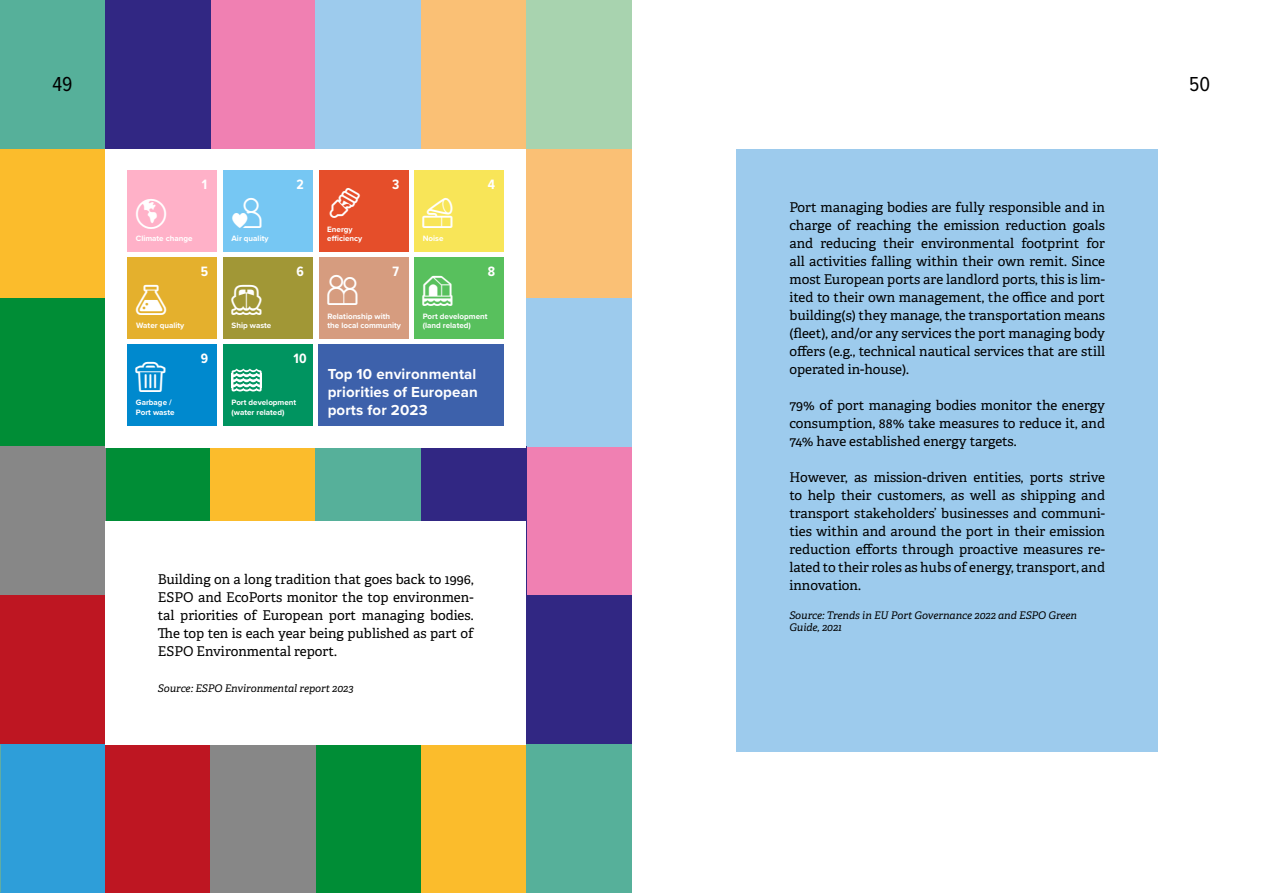
<style>
.page{position:relative;width:1263px;height:893px;background:#fff}
.page>*{position:absolute;margin:0;border:0;box-sizing:border-box;transform-origin:0 0}
.t1{font:30.15px "SS Symbolicons Line";color:#fff}
.t2{font:21px "Proxima Nova Cond";color:#000}
.t3{font:700 15px/18px "Proxima Nova";letter-spacing:.01em;color:#fff;text-align:justify}
.t4{font:700 14.1px "Proxima Nova Cond";color:#fff}
.t5{font:13.5px/18px "Adelle";color:#000;text-align:justify}
.t6{font:italic 10.5px/11.6px "Adelle";color:#000}
.t7{font:700 8.1px/9.6px "Proxima Nova";color:#fff}
</style>
<div class="page">
<div style="left:210px;top:0;width:106px;height:149px;background:#f080b2"></div>
<div style="left:526px;top:446px;width:105px;height:149px;background:#f080b2"></div>
<div style="left:0;top:298px;width:105px;height:148px;background:#008d36"></div>
<div style="left:105px;top:446px;width:105px;height:149px;background:#008d36"></div>
<div style="left:316px;top:744px;width:105px;height:149px;background:#008d36"></div>
<div style="left:0;top:744px;width:105px;height:149px;background:#2e9ed9"></div>
<div style="left:316px;top:0;width:105px;height:149px;background:#9dcbed"></div>
<div style="left:526px;top:298px;width:105px;height:148px;background:#9dcbed"></div>
<div style="left:0;top:149px;width:105px;height:149px;background:#fbbc2c"></div>
<div style="left:210px;top:446px;width:106px;height:149px;background:#fbbc2c"></div>
<div style="left:421px;top:744px;width:105px;height:149px;background:#fbbc2c"></div>
<div style="left:0;top:595px;width:105px;height:149px;background:#be1622"></div>
<div style="left:105px;top:744px;width:105px;height:149px;background:#be1622"></div>
<div style="left:0;top:0;width:105px;height:149px;background:#56b09a"></div>
<div style="left:421px;top:0;width:105px;height:149px;background:#fac075"></div>
<div style="left:526px;top:149px;width:105px;height:149px;background:#fac075"></div>
<div style="left:316px;top:446px;width:105px;height:149px;background:#56b09a"></div>
<div style="left:526px;top:744px;width:105px;height:149px;background:#56b09a"></div>
<div style="left:0;top:446px;width:105px;height:149px;background:#878787"></div>
<div style="left:210px;top:744px;width:106px;height:149px;background:#878787"></div>
<div style="left:105px;top:0;width:105px;height:149px;background:#312783"></div>
<div style="left:421px;top:446px;width:105px;height:149px;background:#312783"></div>
<div style="left:526px;top:595px;width:105px;height:149px;background:#312783"></div>
<div style="left:526px;top:0;width:105px;height:149px;background:#a8d3af"></div>
<div style="left:105px;top:149px;width:421px;height:298px;background:#fff"></div>
<div style="left:414px;top:258px;width:90px;height:81px;background:#58c05d"></div>
<div style="left:223px;top:258px;width:90px;height:81px;background:#a19736"></div>
<div style="left:319px;top:344px;width:185px;height:81px;background:#3d61ab"></div>
<div style="left:127px;top:344px;width:90px;height:81px;background:#0089ce"></div>
<div style="left:127px;top:171px;width:90px;height:81px;background:#ffb1c8"></div>
<div style="left:414px;top:171px;width:90px;height:81px;background:#f8e558"></div>
<div style="left:319px;top:258px;width:90px;height:81px;background:#d69c7f"></div>
<div style="left:319px;top:171px;width:90px;height:81px;background:#e54e2a"></div>
<div style="left:127px;top:258px;width:90px;height:81px;background:#e4b02d"></div>
<div style="left:223px;top:171px;width:90px;height:81px;background:#76c7f3"></div>
<div style="left:223px;top:344px;width:90px;height:81px;background:#009460"></div>
<svg style="left:232px;top:369px;width:30px;height:22px"></svg>
<div style="left:105px;top:521px;width:421px;height:223px;background:#fff"></div>
<div style="left:737px;top:149px;width:421px;height:602px;background:#9dcbed"></div>
<h2 class="t2" style="left:53px;top:69px;width:22px">49</h2>
<h2 class="t2" style="left:1189px;top:69px;width:23px">50</h2>
<p class="t4" style="left:202px;top:174px;width:7px">1</p>
<p class="t7" style="left:136px;top:234px;width:58px">Climate change</p>
<p class="t7" style="left:136px;top:320px;width:50px">●▲Water quality</p>
<h1 class="t1" style="left:136px;top:362px;width:32px">▼▲■</h1>
<p class="t7" style="left:136px;top:397px;width:40px">Garbage /<br>Port waste</p>
<p class="t4" style="left:201px;top:261px;width:9px">5</p>
<p class="t4" style="left:201px;top:348px;width:9px">9</p>
<p class="t7" style="left:231px;top:234px;width:39px">★Air quality</p>
<p class="t4" style="left:296px;top:174px;width:9px">2</p>
<p class="t4" style="left:296px;top:261px;width:9px">6</p>
<h1 class="t1" style="left:330px;top:188px;width:32px">□▼●▼◆●</h1>
<p class="t7" style="left:327px;top:234px;width:36px">efficiency</p>
<p class="t7" style="left:327px;top:224px;width:27px">Energy</p>
<p class="t4" style="left:392px;top:174px;width:9px">3</p>
<p class="t4" style="left:393px;top:261px;width:8px">7</p>
<p class="t7" style="left:422px;top:234px;width:32px">★★Noise</p>
<p class="t4" style="left:488px;top:174px;width:9px">4</p>
<p class="t4" style="left:488px;top:261px;width:9px">8</p>
<p class="t7" style="left:328px;top:311px;width:75px">Relationship with the local community</p>
<p class="t7" style="left:423px;top:311px;width:66px">Port development</p>
<p class="t7" style="left:232px;top:320px;width:41px">Ship waste</p>
<p class="t7" style="left:423px;top:320px;width:50px">(land related)</p>
<p class="t3" style="left:328px;top:364px;width:152px">Top 10 environmental priorities of European ports for 2023</p>
<p class="t4" style="left:294px;top:348px;width:14px">10</p>
<p class="t7" style="left:231px;top:398px;width:66px">Port development (water related)</p>
<p class="t5" style="left:158px;top:570px;width:317px">Building on a long tradition that goes back to 1996, ESPO and EcoPorts monitor the top environmen&shy;tal priorities of European port managing bodies.<br>The top ten is each year being published as part of ESPO Environmental report.</p>
<p class="t6" style="left:158px;top:682px;width:197px">Source: ESPO Environmental report 2023</p>
<p class="t5" style="left:789px;top:198px;width:317px">Port managing bodies are fully responsible and in charge of reaching the emission reduction goals and reducing their environmental footprint for all activities falling within their own remit. Since most European ports are landlord ports, this is lim&shy;ited to their own management, the office and port building(s) they manage, the transportation means (fleet), and/or any services the port managing body offers (e.g., technical nautical services that are still operated in-house).</p>
<p class="t5" style="left:789px;top:396px;width:317px">79% of port managing bodies monitor the energy consumption, 88% take measures to reduce it, and 74% have established energy targets.</p>
<p class="t5" style="left:789px;top:468px;width:317px">However, as mission-driven entities, ports strive to help their customers, as well as shipping and transport stakeholders’ businesses and communi&shy;ties within and around the port in their emission reduction efforts through proactive measures re&shy;lated to their roles as hubs of energy, transport, and innovation.</p>
<p class="t6" style="left:789px;top:610px;width:289px">Source: Trends in EU Port Governance 2022 and ESPO Green<br>Guide, 2021</p>
</div>
